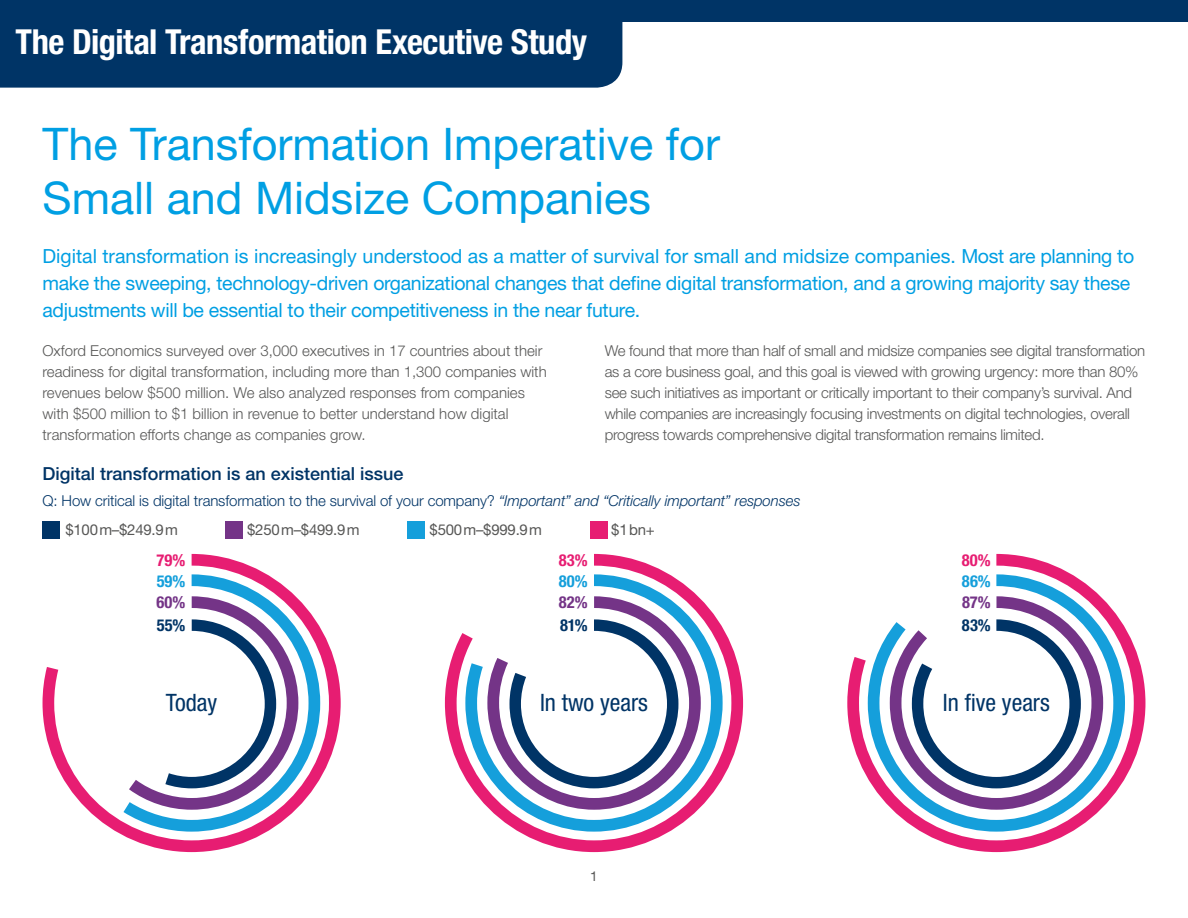
<style>
.page{position:relative;width:1188px;height:918px;background:#fff}
.page>*{position:absolute;margin:0;border:0;box-sizing:border-box;transform-origin:0 0}
.t1{font:45px/54px "Helvetica Neue LT Std";color:#009fe3}
.t2{font:700 condensed 34.5px "Helvetica Neue LT Std";letter-spacing:-.015em;color:#fff}
.t3{font:condensed 24px "Helvetica Neue LT Std";color:#003466}
.t4{font:19.5px/27px "Helvetica Neue LT Std";letter-spacing:-.015em;color:#009fe3}
.t5{font:500 18px "Helvetica Neue LT Std";color:#003466}
.t6{font:700 condensed 16.5px "Helvetica Neue LT Std";color:#e71d72}
.t7{font:700 condensed 16.5px "Helvetica Neue LT Std";color:#159fdb}
.t8{font:700 condensed 16.5px "Helvetica Neue LT Std";color:#743487}
.t9{font:700 condensed 16.5px "Helvetica Neue LT Std";color:#003466}
.t10{font:300 15px/21px "Helvetica Neue LT Std";letter-spacing:-.02em;color:#575756}
.t11{font:300 15px/21px "Helvetica Neue LT Std";color:#575756}
.t12{font:300 15px "Helvetica Neue LT Std";letter-spacing:-.01em;color:#003466}
.t13{font:15px "Helvetica Neue LT Std";letter-spacing:-.015em;color:#575756}
.t14{font:13.5px "Helvetica Neue LT Std";color:#575756}
.s1{font-style:italic}
</style>
<div class="page">
<div style="left:0;top:21px;width:622px;height:67px;background:#003466"></div>
<div style="left:0;top:0;width:1188px;height:21px;background:#003466"></div>
<svg style="left:43px;top:554px;width:298px;height:298px"></svg>
<svg style="left:445px;top:554px;width:298px;height:298px"></svg>
<svg style="left:847px;top:554px;width:298px;height:298px"></svg>
<div style="left:43px;top:522px;width:17px;height:17px;background:#003466"></div>
<div style="left:226px;top:522px;width:17px;height:17px;background:#743487"></div>
<div style="left:408px;top:522px;width:17px;height:17px;background:#159fdb"></div>
<div style="left:590px;top:522px;width:17px;height:17px;background:#e71d72"></div>
<h2 class="t2" style="left:16px;top:21px;width:573px">The Digital Transformation Executive Study</h2>
<h1 class="t1" style="left:43px;top:116px;width:679px">The Transformation Imperative for<br>Small and Midsize Companies</h1>
<p class="t4" style="left:43px;top:242px;width:1093px">Digital transformation is increasingly understood as a matter of survival for small and midsize companies. Most are planning to make the sweeping, technology-driven organizational changes that define digital transformation, and a growing majority say these adjustments will be essential to their competitiveness in the near future.</p>
<p class="t11" style="left:43px;top:340px;width:506px">Oxford Economics surveyed over 3,000 executives in 17 countries about their readiness for digital transformation, including more than 1,300 companies with revenues below $500 million. We also analyzed responses from companies with $500 million to $1 billion in revenue to better understand how digital transformation efforts change as companies grow.</p>
<p class="t10" style="left:605px;top:340px;width:542px">We found that more than half of small and midsize companies see digital transformation as a core business goal, and this goal is viewed with growing urgency: more than 80% see such initiatives as important or critically important to their company’s survival. And while companies are increasingly focusing investments on digital technologies, overall progress towards comprehensive digital transformation remains limited.</p>
<p class="t5" style="left:43px;top:462px;width:363px">Digital transformation is an existential issue</p>
<p class="t12" style="left:43px;top:491px;width:760px">Q: How critical is digital transformation to the survival of your company? <span class="s1">“Important” and “Critically important” responses</span></p>
<p class="t13" style="left:65px;top:521px;width:114px">$100m–$249.9m</p>
<p class="t13" style="left:247px;top:521px;width:114px">$250m–$499.9m</p>
<p class="t13" style="left:430px;top:521px;width:114px">$500m–$999.9m</p>
<p class="t13" style="left:611px;top:521px;width:45px">$1bn+</p>
<p class="t6" style="left:157px;top:550px;width:30px">79%</p>
<p class="t6" style="left:559px;top:550px;width:30px">83%</p>
<p class="t6" style="left:962px;top:550px;width:30px">80%</p>
<p class="t7" style="left:157px;top:571px;width:30px">59%</p>
<p class="t7" style="left:559px;top:571px;width:30px">80%</p>
<p class="t7" style="left:962px;top:571px;width:30px">86%</p>
<p class="t8" style="left:157px;top:592px;width:30px">60%</p>
<p class="t8" style="left:559px;top:592px;width:30px">82%</p>
<p class="t8" style="left:962px;top:592px;width:30px">87%</p>
<p class="t9" style="left:157px;top:615px;width:30px">55%</p>
<p class="t9" style="left:560px;top:615px;width:29px">81%</p>
<p class="t9" style="left:962px;top:615px;width:30px">83%</p>
<h3 class="t3" style="left:166px;top:688px;width:53px">Today</h3>
<h3 class="t3" style="left:540px;top:688px;width:109px">In two years</h3>
<h3 class="t3" style="left:943px;top:688px;width:108px">In five years</h3>
<p class="t14" style="left:590px;top:868px;width:9px">1</p>
</div>
